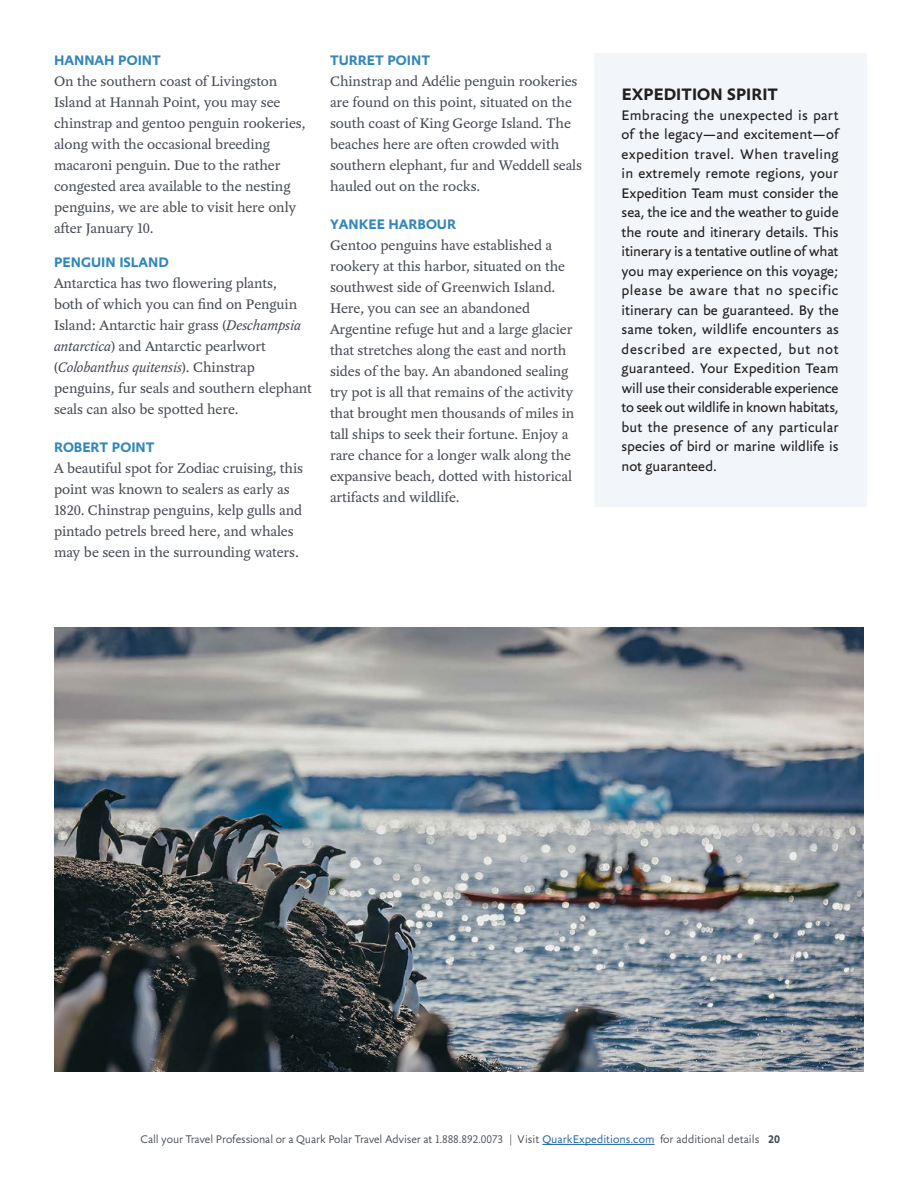
<style>
.page{position:relative;width:918px;height:1188px;background:#fff}
.page>*{position:absolute;margin:0;border:0;box-sizing:border-box;transform-origin:0 0}
.t1{font:700 18px "Yoga Sans OT";letter-spacing:.005em;color:#231f20}
.Body_Copy{font:15px/21px "Yoga OT";letter-spacing:-.005em;color:#464b54}
.t2{font:15px/19.5px "Yoga Sans OT";letter-spacing:-.005em;color:#231f20;text-align:justify}
.Day_by_Day_headers{font:700 15px "Yoga Sans OT";color:#3287ba}
.t3{font:300 12px "Yoga Sans OT";letter-spacing:-.01em;color:#464b54}
.t4{font:700 12px "Yoga Sans OT";color:#464b54}
.s1{font-style:italic}
.s2{color:#175d9e}
</style>
<div class="page">
<img style="left:54px;top:627px;width:810px;height:445px">
<div style="left:594px;top:54px;width:272px;height:453px;background:#f2f6fa"></div>
<hr style="left:542px;top:1144px;width:113px;height:1px;background:#175d9e">
<p class="Day_by_Day_headers" style="left:54px;top:52px;width:108px">HANNAH POINT</p>
<p class="Body_Copy" style="left:54px;top:71px;width:253px">On the southern coast of Livingston Island at Hannah Point, you may see chinstrap and gentoo penguin rookeries, along with the occasional breeding macaroni penguin. Due to the rather congested area available to the nesting penguins, we are able to visit here only after January 10.</p>
<p class="Day_by_Day_headers" style="left:54px;top:254px;width:116px">PENGUIN ISLAND</p>
<p class="Body_Copy" style="left:54px;top:273px;width:259px">Antarctica has two flowering plants,<br>both of which you can find on Penguin Island: Antarctic hair grass (<span class="s1">Deschampsia antarctica</span>) and Antarctic pearlwort (<span class="s1">Colobanthus quitensis</span>). Chinstrap penguins, fur seals and southern elephant seals can also be spotted here.</p>
<p class="Day_by_Day_headers" style="left:54px;top:439px;width:102px">ROBERT POINT</p>
<p class="Body_Copy" style="left:54px;top:458px;width:251px">A beautiful spot for Zodiac cruising, this point was known to sealers as early as 1820. Chinstrap penguins, kelp gulls and pintado petrels breed here, and whales may be seen in the surrounding waters.</p>
<p class="Day_by_Day_headers" style="left:330px;top:52px;width:102px">TURRET POINT</p>
<p class="Body_Copy" style="left:330px;top:71px;width:254px">Chinstrap and Adélie penguin rookeries are found on this point, situated on the south coast of King George Island. The beaches here are often crowded with southern elephant, fur and Weddell seals hauled out on the rocks.</p>
<p class="Day_by_Day_headers" style="left:330px;top:216px;width:127px">YANKEE HARBOUR</p>
<p class="Body_Copy" style="left:330px;top:235px;width:246px">Gentoo penguins have established a rookery at this harbor, situated on the southwest side of Greenwich Island.<br>Here, you can see an abandoned Argentine refuge hut and a large glacier that stretches along the east and north sides of the bay. An abandoned sealing try pot is all that remains of the activity that brought men thousands of miles in tall ships to seek their fortune. Enjoy a rare chance for a longer walk along the expansive beach, dotted with historical artifacts and wildlife.</p>
<p class="t1" style="left:622px;top:85px;width:158px">EXPEDITION SPIRIT</p>
<p class="t2" style="left:622px;top:106px;width:219px">Embracing the unexpected is part of the legacy—and excitement—of expedition travel. When traveling in extremely remote regions, your Expedition Team must consider the sea, the ice and the weather to guide the route and itinerary details. This itinerary is a tentative outline of what you may experience on this voyage; please be aware that no specific itinerary can be guaranteed. By the same token, wildlife encounters as described are expected, but not guaranteed. Your Expedition Team will use their considerable experience to seek out wildlife in known habitats, but the presence of any particular species of bird or marine wildlife is not guaranteed.</p>
<p class="t3" style="left:141px;top:1133px;width:620px">Call your Travel Professional or a Quark Polar Travel Adviser at 1.888.892.0073 | Visit <span class="s2">QuarkExpeditions.com</span> for additional details</p>
<p class="t4" style="left:768px;top:1133px;width:13px">20</p>
</div>
